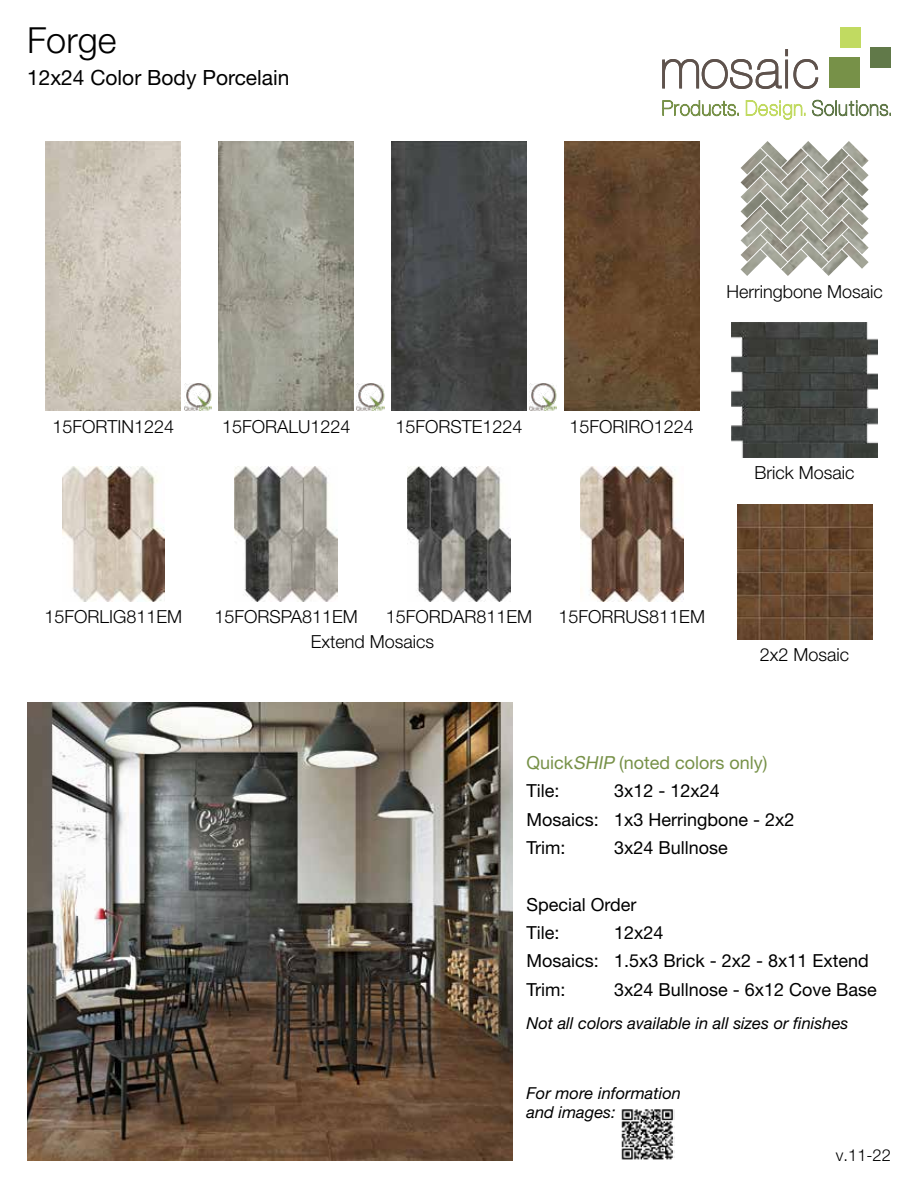
<style>
.page{position:relative;width:918px;height:1188px;background:#fff}
.page>*{position:absolute;margin:0;border:0;box-sizing:border-box;transform-origin:0 0}
.t1{font:300 36px "Helvetica Neue LT Pro";color:#000}
.t2{font:21px "Helvetica Neue LT Std";color:#000}
.t3{font:300 18px "Helvetica Neue LT Pro";color:#000}
.t4{font:18px/28.3px "Helvetica Neue LT Std";color:#000}
.t5{font:18px/28.3px "Helvetica Neue LT Std";color:#779148}
.t6{font:italic 16.5px/19.8px "Helvetica Neue LT Std";color:#000}
.t7{font:300 16.5px "Helvetica Neue LT Pro";color:#000}
.s1{font-style:italic}
.s2{color:#000}
</style>
<div class="page">
<img style="left:27px;top:702px;width:486px;height:459px">
<img style="left:46px;top:141px;width:135px;height:270px">
<img style="left:219px;top:141px;width:135px;height:270px">
<img style="left:392px;top:141px;width:134px;height:270px">
<img style="left:564px;top:141px;width:135px;height:270px">
<img style="left:787px;top:148px;width:15px;height:15px">
<img style="left:808px;top:167px;width:14px;height:3px">
<img style="left:761px;top:141px;width:21px;height:14px">
<img style="left:745px;top:148px;width:22px;height:15px">
<img style="left:761px;top:155px;width:26px;height:15px">
<img style="left:741px;top:163px;width:26px;height:14px">
<img style="left:761px;top:170px;width:20px;height:14px">
<img style="left:741px;top:177px;width:26px;height:15px">
<img style="left:761px;top:184px;width:20px;height:15px">
<img style="left:781px;top:163px;width:27px;height:14px">
<img style="left:802px;top:170px;width:20px;height:14px">
<img style="left:781px;top:177px;width:27px;height:15px">
<img style="left:802px;top:184px;width:20px;height:15px">
<img style="left:781px;top:192px;width:27px;height:14px">
<img style="left:802px;top:199px;width:20px;height:14px">
<img style="left:828px;top:148px;width:14px;height:15px">
<img style="left:848px;top:167px;width:15px;height:3px">
<img style="left:822px;top:163px;width:26px;height:14px">
<img style="left:842px;top:170px;width:27px;height:14px">
<img style="left:822px;top:177px;width:26px;height:15px">
<img style="left:842px;top:184px;width:27px;height:15px">
<img style="left:822px;top:192px;width:26px;height:14px">
<img style="left:842px;top:199px;width:27px;height:14px">
<img style="left:822px;top:206px;width:26px;height:15px">
<img style="left:842px;top:213px;width:27px;height:15px">
<img style="left:828px;top:221px;width:20px;height:14px">
<img style="left:842px;top:228px;width:27px;height:14px">
<img style="left:787px;top:206px;width:21px;height:15px">
<img style="left:802px;top:213px;width:26px;height:15px">
<img style="left:787px;top:221px;width:21px;height:14px">
<img style="left:802px;top:228px;width:26px;height:14px">
<img style="left:787px;top:235px;width:21px;height:15px">
<img style="left:802px;top:242px;width:20px;height:27px">
<img style="left:741px;top:192px;width:26px;height:14px">
<img style="left:761px;top:199px;width:26px;height:14px">
<img style="left:741px;top:206px;width:26px;height:15px">
<img style="left:761px;top:213px;width:26px;height:15px">
<img style="left:741px;top:221px;width:26px;height:14px">
<img style="left:761px;top:228px;width:26px;height:14px">
<img style="left:741px;top:235px;width:26px;height:15px">
<img style="left:761px;top:242px;width:26px;height:27px">
<img style="left:741px;top:250px;width:26px;height:26px">
<img style="left:781px;top:250px;width:27px;height:26px">
<img style="left:822px;top:235px;width:26px;height:15px">
<img style="left:842px;top:242px;width:27px;height:27px">
<img style="left:822px;top:250px;width:26px;height:26px">
<img style="left:802px;top:141px;width:26px;height:26px">
<img style="left:842px;top:141px;width:27px;height:26px">
<img style="left:732px;top:323px;width:145px;height:135px">
<img style="left:737px;top:505px;width:135px;height:135px">
<img style="left:62px;top:466px;width:103px;height:135px">
<img style="left:235px;top:466px;width:102px;height:135px">
<img style="left:408px;top:466px;width:102px;height:135px">
<img style="left:580px;top:466px;width:103px;height:135px">
<div style="left:830px;top:58px;width:30px;height:30px;background:#779148"></div>
<div style="left:840px;top:27px;width:20px;height:20px;background:#c1da61"></div>
<div style="left:870px;top:47px;width:21px;height:21px;background:#617949"></div>
<svg style="left:662px;top:49px;width:157px;height:40px"></svg>
<svg style="left:662px;top:100px;width:77px;height:17px"></svg>
<svg style="left:745px;top:99px;width:146px;height:21px"></svg>
<img style="left:621px;top:1109px;width:54px;height:51px">
<img style="left:185px;top:383px;width:27px;height:27px">
<img style="left:357px;top:383px;width:27px;height:27px">
<img style="left:529px;top:383px;width:27px;height:27px">
<h1 class="t1" style="left:27px;top:18px;width:91px">Forge</h1>
<p class="t2" style="left:27px;top:65px;width:264px">12x24 Color Body Porcelain</p>
<p class="t3" style="left:726px;top:280px;width:158px">Herringbone Mosaic</p>
<p class="t3" style="left:52px;top:415px;width:123px">15FORTIN1224</p>
<p class="t3" style="left:222px;top:415px;width:130px">15FORALU1224</p>
<p class="t3" style="left:395px;top:415px;width:129px">15FORSTE1224</p>
<p class="t3" style="left:570px;top:415px;width:126px">15FORIRO1224</p>
<p class="t3" style="left:755px;top:462px;width:102px">Brick Mosaic</p>
<p class="t3" style="left:45px;top:605px;width:139px">15FORLIG811EM</p>
<p class="t3" style="left:214px;top:605px;width:145px">15FORSPA811EM</p>
<p class="t3" style="left:386px;top:605px;width:148px">15FORDAR811EM</p>
<p class="t3" style="left:559px;top:605px;width:148px">15FORRUS811EM</p>
<p class="t3" style="left:311px;top:630px;width:125px">Extend Mosaics</p>
<p class="t3" style="left:760px;top:644px;width:91px">2x2 Mosaic</p>
<p class="t5" style="left:526px;top:748px;width:243px">Quick<span class="s1">SHIP</span> (noted colors only)<br><span class="s2">Tile:</span></p>
<p class="t4" style="left:526px;top:776px;width:270px;text-indent:88px">3x12 - 12x24<br>Mosaics: 1x3 Herringbone - 2x2<br>Trim:</p>
<p class="t4" style="left:614px;top:833px;width:115px">3x24 Bullnose</p>
<p class="t4" style="left:526px;top:890px;width:112px">Special Order<br>Tile:</p>
<p class="t4" style="left:526px;top:918px;width:344px;text-indent:88px">12x24<br>Mosaics: 1.5x3 Brick - 2x2 - 8x11 Extend<br>Trim:</p>
<p class="t4" style="left:614px;top:975px;width:264px">3x24 Bullnose - 6x12 Cove Base</p>
<p class="t6" style="left:526px;top:1013px;width:324px">Not all colors available in all sizes or finishes</p>
<p class="t6" style="left:526px;top:1083px;width:156px">For more information and images:</p>
<p class="t7" style="left:836px;top:1145px;width:57px">v.11-22</p>
</div>
